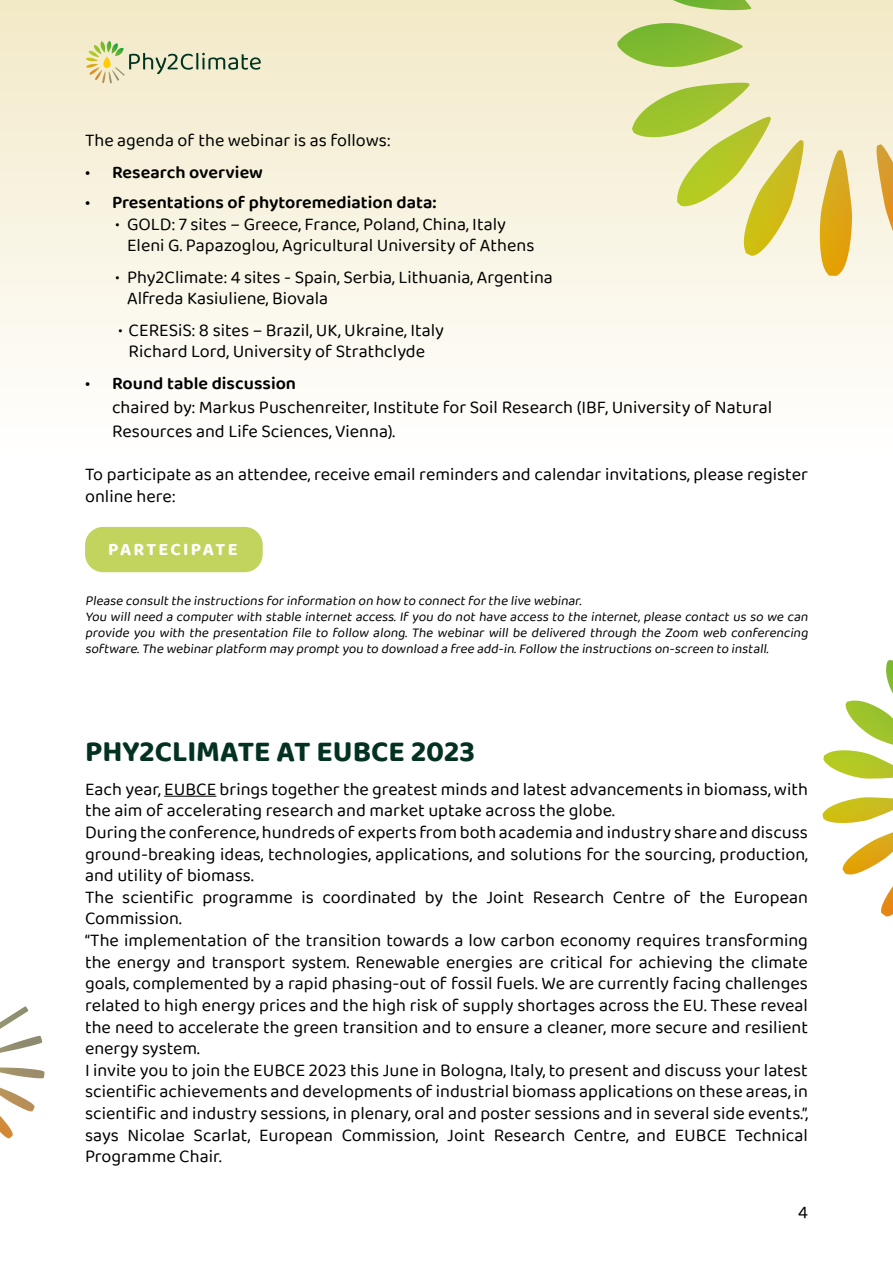
<style>
.page{position:relative;width:893px;height:1263px;background:#fff}
.page>*{position:absolute;margin:0;border:0;box-sizing:border-box;transform-origin:0 0}
.t1{font:700 30px "Baloo 2";color:#043221}
.t2{font:18px/21.6px "Baloo 2";color:#000}
.t3{font:600 18px "Baloo 2";color:#000}
.t4{font:700 18px "Baloo 2";letter-spacing:.12em;color:#fff}
.t5{font:13.5px/16.2px "Baloo 2";color:#000}
</style>
<div class="page">
<div style="left:0;top:0;width:893px;height:585px;background:linear-gradient(to bottom,#f1e8c2,#fff)"></div>
<hr style="left:164px;top:796px;width:52px;height:1px;background:#000">
<div style="left:85px;top:527px;width:178px;height:45px;background:#c2d45e;border-radius:18px"></div>
<svg style="left:617px;top:0;width:151px;height:137px;background:#cbd98e"></svg>
<svg style="left:0;top:1006px;width:45px;height:132px"></svg>
<svg style="left:822px;top:660px;width:71px;height:211px"></svg>
<svg style="left:101px;top:41px;width:16px;height:13px"></svg>
<svg style="left:103px;top:56px;width:8px;height:12px"></svg>
<svg style="left:129px;top:53px;width:132px;height:21px;background:#bcc2a7"></svg>
<p class="t2" style="left:85px;top:131px;width:307px">The agenda of the webinar is as follows:</p>
<p class="t3" style="left:85px;top:159px;width:179px">• Research overview</p>
<p class="t3" style="left:85px;top:189px;width:353px">• Presentations of phytoremediation data:</p>
<p class="t2" style="left:127px;top:214px;width:409px;text-indent:-12px">• GOLD: 7 sites – Greece, France, Poland, China, Italy<br>Eleni G. Papazoglou, Agricultural University of Athens</p>
<p class="t2" style="left:127px;top:267px;width:427px;text-indent:-12px">• Phy2Climate: 4 sites - Spain, Serbia, Lithuania, Argentina<br>Alfreda Kasiuliene, Biovala</p>
<p class="t2" style="left:118px;top:320px;width:327px;text-align:center">• CERESiS: 8 sites – Brazil, UK, Ukraine, Italy<br>Richard Lord, University of Strathclyde</p>
<p class="t3" style="left:85px;top:370px;width:213px">• Round table discussion</p>
<p class="t2" style="left:112px;top:396px;width:662px;line-height:24px">chaired by: Markus Puschenreiter, Institute for Soil Research (IBF, University of Natural<br>Resources and Life Sciences, Vienna).</p>
<p class="t2" style="left:85px;top:464px;width:724px">To participate as an attendee, receive email reminders and calendar invitations, please register online here:</p>
<p class="t4" style="left:108px;top:538px;width:131px">PARTECIPATE</p>
<p class="t5" style="left:85px;top:593px;width:727px">Please consultthe instructions forinformation on how to connectforthe live webinar.<br>You willneed a computerwith stable internetaccess.If you do nothave access to the internet,please contactus so we can provide you with the presentation file to follow along. The webinar will be delivered through the Zoom web conferencing software.The webinarplatform may promptyou to download a free add-in.Follow the instructions on-screen to install.</p>
<h1 class="t1" style="left:85px;top:733px;width:391px">PHY2CLIMATE AT EUBCE 2023</h1>
<p class="t2" style="left:85px;top:779px;width:724px">Each year, EUBCE brings together the greatest minds and latest advancements in biomass, with the aim of accelerating research and market uptake across the globe.<br>During the conference, hundreds of experts from both academia and industry share and discuss ground-breaking ideas, technologies, applications, and solutions for the sourcing, production, and utility of biomass.<br>The scientific programme is coordinated by the Joint Research Centre of the European Commission.<br>“The implementation of the transition towards a low carbon economy requires transforming the energy and transport system. Renewable energies are critical for achieving the climate goals, complemented by a rapid phasing-out of fossil fuels. We are currently facing challenges related to high energy prices and the high risk of supply shortages across the EU. These reveal the need to accelerate the green transition and to ensure a cleaner, more secure and resilient energy system.<br>I invite you to join the EUBCE 2023 this June in Bologna, Italy, to present and discuss your latest scientific achievements and developments of industrial biomass applications on these areas, in scientific and industry sessions, in plenary, oral and poster sessions and in several side events.”, says Nicolae Scarlat, European Commission, Joint Research Centre, and EUBCE Technical Programme Chair.</p>
<p class="t2" style="left:798px;top:1202px;width:11px">4</p>
</div>
